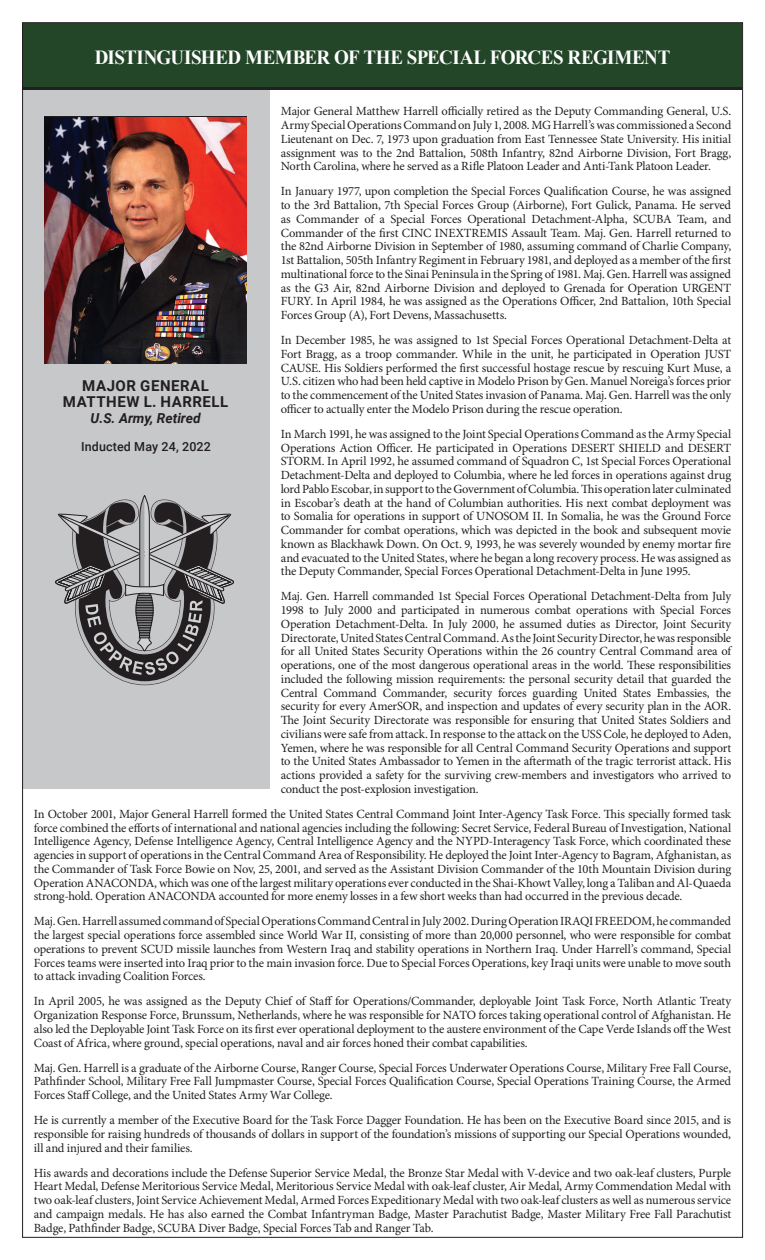
<style>
.page{position:relative;width:765px;height:1260px;background:#fff}
.page>*{position:absolute;margin:0;border:0;box-sizing:border-box;transform-origin:0 0}
.t1{font:700 20px "Times New Roman";letter-spacing:-.03em;color:#fff;scale:.95 1}
.t2{font:700 15px/16.2px "Roboto";letter-spacing:.035em;color:#231f20;text-align:center}
.t3{font:italic 700 13.75px "Roboto";color:#231f20}
.t4{font:12.5px/13.8px "Minion Pro";letter-spacing:-.015em;color:#231f20;text-align:justify}
.t5{font:500 12.5px "Roboto";letter-spacing:.01em;color:#231f20}
</style>
<div class="page">
<div style="left:22px;top:90px;width:248px;height:698px;background:#c7c8ca"></div>
<svg style="left:24px;top:86px;width:717px;height:4px;background:#232822"></svg>
<div style="left:22px;top:23px;width:720px;height:63px;background:#234528"></div>
<svg style="left:55px;top:495px;width:179px;height:190px"></svg>
<img style="left:44px;top:117px;width:203px;height:247px">
<h1 class="t1" style="left:95px;top:43px;width:607px">DISTINGUISHED MEMBER OF THE SPECIAL FORCES REGIMENT</h1>
<p class="t4" style="left:281px;top:105px;width:452px">Major General Matthew Harrell officially retired as the Deputy Commanding General, U.S.<br>Army Special Operations Command on July 1, 2008. MG Harrell’s was commissioned a Second Lieutenant on Dec. 7, 1973 upon graduation from East Tennessee State University. His initial assignment was to the 2nd Battalion, 508th Infantry, 82nd Airborne Division, Fort Bragg, North Carolina, where he served as a Rifle Platoon Leader and Anti-Tank Platoon Leader.</p>
<p class="t4" style="left:281px;top:185px;width:452px">In January 1977, upon completion the Special Forces Qualification Course, he was assigned to the 3rd Battalion, 7th Special Forces Group (Airborne), Fort Gulick, Panama. He served as Commander of a Special Forces Operational Detachment-Alpha, SCUBA Team, and Commander of the first CINC INEXTREMIS Assault Team. Maj. Gen. Harrell returned to the 82nd Airborne Division in September of 1980, assuming command of Charlie Company, 1st Battalion, 505th Infantry Regiment in February 1981, and deployed as a member of the first multinational force to the Sinai Peninsula in the Spring of 1981. Maj. Gen. Harrell was assigned as the G3 Air, 82nd Airborne Division and deployed to Grenada for Operation URGENT FURY. In April 1984, he was assigned as the Operations Officer, 2nd Battalion, 10th Special Forces Group (A), Fort Devens, Massachusetts.</p>
<p class="t4" style="left:281px;top:334px;width:452px">In December 1985, he was assigned to 1st Special Forces Operational Detachment-Delta at Fort Bragg, as a troop commander. While in the unit, he participated in Operation JUST CAUSE. His Soldiers performed the first successful hostage rescue by rescuing Kurt Muse, a U.S. citizen who had been held captive in Modelo Prison by Gen. Manuel Noreiga’s forces prior to the commencement of the United States invasion of Panama. Maj. Gen. Harrell was the only officer to actually enter the Modelo Prison during the rescue operation.</p>
<p class="t4" style="left:281px;top:427px;width:452px">In March 1991, he was assigned to the Joint Special Operations Command as the Army Special Operations Action Officer. He participated in Operations DESERT SHIELD and DESERT STORM. In April 1992, he assumed command of Squadron C, 1st Special Forces Operational Detachment-Delta and deployed to Columbia, where he led forces in operations against drug lord Pablo Escobar, in support to the Government of Columbia. This operation later culminated in Escobar’s death at the hand of Columbian authorities. His next combat deployment was to Somalia for operations in support of UNOSOM II. In Somalia, he was the Ground Force Commander for combat operations, which was depicted in the book and subsequent movie known as Blackhawk Down. On Oct. 9, 1993, he was severely wounded by enemy mortar fire and evacuated to the United States, where he began a long recovery process. He was assigned as the Deputy Commander, Special Forces Operational Detachment-Delta in June 1995.</p>
<p class="t4" style="left:281px;top:590px;width:452px">Maj. Gen. Harrell commanded 1st Special Forces Operational Detachment-Delta from July 1998 to July 2000 and participated in numerous combat operations with Special Forces Operation Detachment-Delta. In July 2000, he assumed duties as Director, Joint Security Directorate, United States Central Command. As the Joint Security Director, he was responsible for all United States Security Operations within the 26 country Central Command area of operations, one of the most dangerous operational areas in the world. These responsibilities included the following mission requirements: the personal security detail that guarded the Central Command Commander, security forces guarding United States Embassies, the security for every AmerSOR, and inspection and updates of every security plan in the AOR.<br>The Joint Security Directorate was responsible for ensuring that United States Soldiers and civilians were safe from attack. In response to the attack on the USS Cole, he deployed to Aden, Yemen, where he was responsible for all Central Command Security Operations and support to the United States Ambassador to Yemen in the aftermath of the tragic terrorist attack. His actions provided a safety for the surviving crew-members and investigators who arrived to conduct the post-explosion investigation.</p>
<p class="t4" style="left:34px;top:807px;width:699px">In October 2001, Major General Harrell formed the United States Central Command Joint Inter-Agency Task Force. This specially formed task force combined the efforts of international and national agencies including the following: Secret Service, Federal Bureau of Investigation, National Intelligence Agency, Defense Intelligence Agency, Central Intelligence Agency and the NYPD-Interagency Task Force, which coordinated these agencies in support of operations in the Central Command Area of Responsibility. He deployed the Joint Inter-Agency to Bagram, Afghanistan, as the Commander of Task Force Bowie on Nov, 25, 2001, and served as the Assistant Division Commander of the 10th Mountain Division during Operation ANACONDA, which was one of the largest military operations ever conducted in the Shai-Khowt Valley, long a Taliban and Al-Quaeda strong-hold. Operation ANACONDA accounted for more enemy losses in a few short weeks than had occurred in the previous decade.</p>
<p class="t4" style="left:34px;top:915px;width:699px">Maj. Gen. Harrell assumed command of Special Operations Command Central in July 2002. During Operation IRAQI FREEDOM, he commanded the largest special operations force assembled since World War II, consisting of more than 20,000 personnel, who were responsible for combat operations to prevent SCUD missile launches from Western Iraq and stability operations in Northern Iraq. Under Harrell’s command, Special Forces teams were inserted into Iraq prior to the main invasion force. Due to Special Forces Operations, key Iraqi units were unable to move south to attack invading Coalition Forces.</p>
<p class="t4" style="left:34px;top:995px;width:699px">In April 2005, he was assigned as the Deputy Chief of Staff for Operations/Commander, deployable Joint Task Force, North Atlantic Treaty Organization Response Force, Brunssum, Netherlands, where he was responsible for NATO forces taking operational control of Afghanistan. He also led the Deployable Joint Task Force on its first ever operational deployment to the austere environment of the Cape Verde Islands off the West Coast of Africa, where ground, special operations, naval and air forces honed their combat capabilities.</p>
<p class="t4" style="left:34px;top:1061px;width:699px">Maj. Gen. Harrell is a graduate of the Airborne Course, Ranger Course, Special Forces Underwater Operations Course, Military Free Fall Course, Pathfinder School, Military Free Fall Jumpmaster Course, Special Forces Qualification Course, Special Operations Training Course, the Armed Forces Staff College, and the United States Army War College.</p>
<p class="t4" style="left:34px;top:1114px;width:699px">He is currently a member of the Executive Board for the Task Force Dagger Foundation. He has been on the Executive Board since 2015, and is responsible for raising hundreds of thousands of dollars in support of the foundation’s missions of supporting our Special Operations wounded, ill and injured and their families.</p>
<p class="t4" style="left:34px;top:1166px;width:699px">His awards and decorations include the Defense Superior Service Medal, the Bronze Star Medal with V-device and two oak-leaf clusters, Purple Heart Medal, Defense Meritorious Service Medal, Meritorious Service Medal with oak-leaf cluster, Air Medal, Army Commendation Medal with two oak-leaf clusters, Joint Service Achievement Medal, Armed Forces Expeditionary Medal with two oak-leaf clusters as well as numerous service and campaign medals. He has also earned the Combat Infantryman Badge, Master Parachutist Badge, Master Military Free Fall Parachutist Badge, Pathfinder Badge, SCUBA Diver Badge, Special Forces Tab and Ranger Tab.</p>
<p class="t2" style="left:63px;top:377px;width:167px">MAJOR GENERAL<br>MATTHEW L. HARRELL</p>
<p class="t3" style="left:91px;top:409px;width:112px">U.S. Army, Retired</p>
<p class="t5" style="left:81px;top:438px;width:131px">Inducted May 24, 2022</p>
</div>
